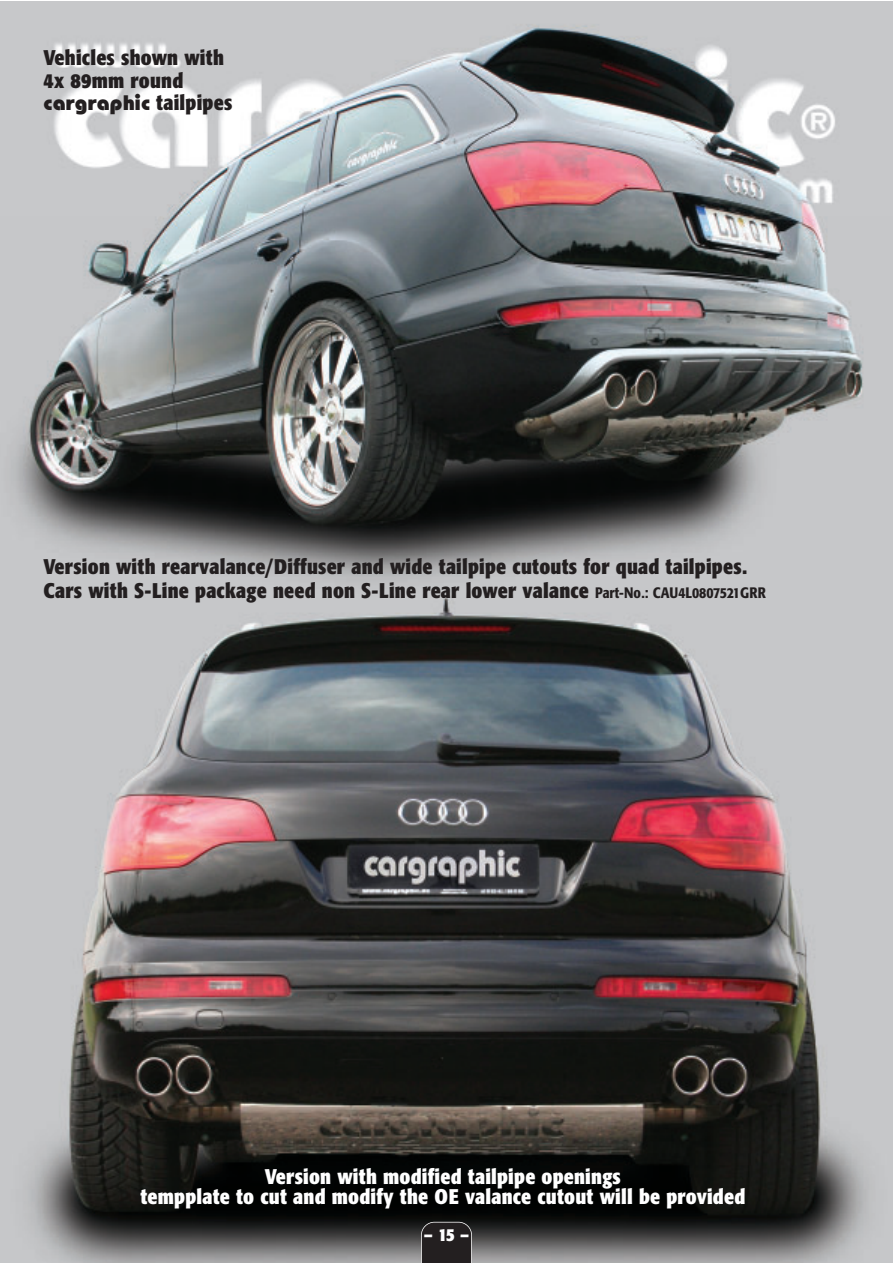
<style>
.page{position:relative;width:893px;height:1263px;background:#fff}
.page>*{position:absolute;margin:0;border:0;box-sizing:border-box;transform-origin:0 0}
.t1{font:700 21px/22.5px "Formata Condensed BQ";letter-spacing:.01em;color:#231f20}
.t2{font:700 21px/20px "Formata Condensed BQ";letter-spacing:.01em;color:#fff;text-align:center}
.t3{font:800 21px "Bauhaus";letter-spacing:.01em;color:#231f20}
.t4{font:700 18px "Formata Condensed BQ";color:#fff}
.s1{font-family:"Formata Condensed BQ";font-weight:700}
.s2{font-weight:500;font-size:15px}
</style>
<div class="page">
<img style="left:0;top:1px;width:892px;height:1262px">
<svg style="left:421px;top:1222px;width:51px;height:41px;background:#2b2829"></svg>
<p class="t1" style="left:43px;top:49px;width:182px">Vehicles shown with<br>4x 89mm round</p>
<p class="t3" style="left:43px;top:96px;width:190px">cargraphic <span class="s1">tailpipes</span></p>
<p class="t1" style="left:43px;top:556px;width:724px;line-height:23.7px">Version with rearvalance/Diffuser and wide tailpipe cutouts for quad tailpipes.<br>Cars with S-Line package need non S-Line rear lower valance <span class="s2">Part-No.: CAU4L0807521GRR</span></p>
<p class="t2" style="left:140px;top:1168px;width:606px">Version with modified tailpipe openings<br>tempplate to cut and modify the OE valance cutout will be provided</p>
<p class="t4" style="left:424px;top:1227px;width:47px">– 15 –</p>
</div>
